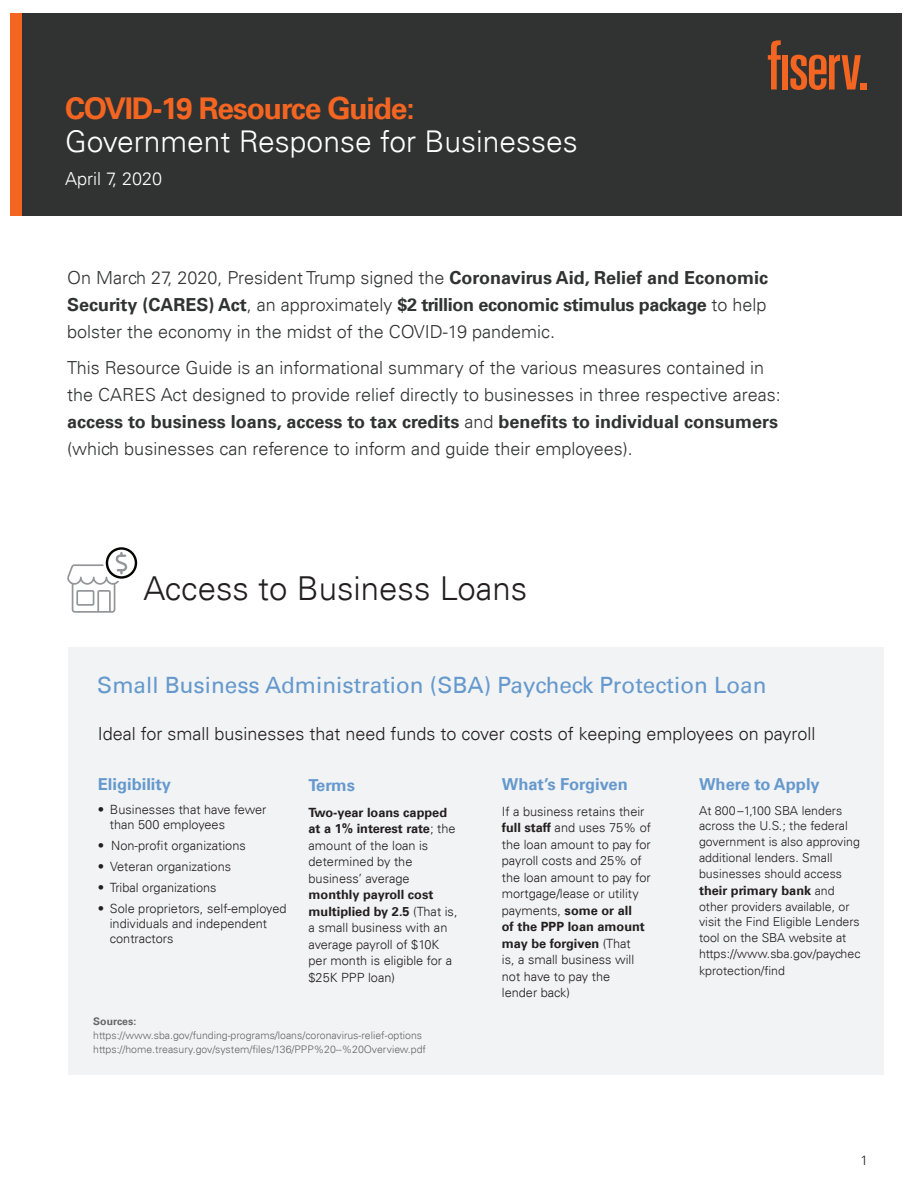
<style>
.page{position:relative;width:918px;height:1188px;background:#fff}
.page>*{position:absolute;margin:0;border:0;box-sizing:border-box;transform-origin:0 0}
.t1{font:300 33px "Univers For Fiserv 45";color:#231f20}
.t2{font:300 30px "Univers For Fiserv 45";color:#fff}
.t3{font:700 30px "Univers For Fiserv 65";letter-spacing:-.04em;color:#f36521}
.t4{font:22.5px "Univers For Fiserv 55";color:#6599cd}
.t5{font:300 18px/36px "Univers For Fiserv 45";color:#313232}
.t6{font:300 18px "Univers For Fiserv 45";color:#231f20}
.t7{font:700 18px "Univers For Fiserv 65";letter-spacing:-.02em;color:#313232}
.t8{font:700 18px "Univers For Fiserv 65";color:#313232}
.t9{font:300 18px "Univers For Fiserv 45";color:#fff}
.t10{font:700 16.5px "Univers For Fiserv 65";color:#6599cd}
.t11{font:300 13.5px "Univers For Fiserv 45";color:#231f20}
.t12{font:300 12.75px/16.5px "Univers For Fiserv 45";color:#231f20}
.t13{font:700 12.75px/16.5px "Univers For Fiserv 65";color:#231f20}
.t14{font:300 12.3px/15.9px "Univers For Fiserv 45";color:#231f20}
.t15{font:300 10.5px/14.2px "Univers For Fiserv 45";color:#666}
.t16{font:700 10.5px "Univers For Fiserv 65";color:#666}
.s1{font-family:"Univers For Fiserv 65";font-weight:700}
.s2{font-family:"Univers For Fiserv 45";font-weight:300}
.s3{font-family:"Univers For Fiserv 45";font-weight:300;font-size:12.3px}
</style>
<div class="page">
<div style="left:68px;top:647px;width:815px;height:427px;background:#f2f3f4"></div>
<div style="left:11px;top:13px;width:891px;height:203px;background:#313232"></div>
<div style="left:11px;top:13px;width:11px;height:203px;background:#f36521"></div>
<div style="left:860px;top:83px;width:7px;height:7px;background:#f36521"></div>
<svg style="left:768px;top:40px;width:13px;height:50px"></svg>
<div style="left:783px;top:55px;width:5px;height:35px;background:#f36521"></div>
<svg style="left:790px;top:55px;width:71px;height:35px"></svg>
<svg style="left:103px;top:545px;width:37px;height:36px"></svg>
<div style="left:106px;top:547px;width:31px;height:32px;border:2px solid #040503;border-radius:50%"></div>
<svg style="left:67px;top:553px;width:62px;height:60px"></svg>
<h2 class="t3" style="left:65px;top:91px;width:351px">COVID-19 Resource Guide:</h2>
<h2 class="t2" style="left:65px;top:123px;width:514px">Government Response for Businesses</h2>
<h3 class="t9" style="left:65px;top:167px;width:99px">April 7, 2020</h3>
<h3 class="t5" style="left:67px;top:260px;width:703px">On March 27, 2020, President Trump signed the <span class="s1">Coronavirus Aid, Relief and Economic</span></h3>
<h3 class="t7" style="left:67px;top:294px;width:701px">Security (CARES) Act<span class="s2">, an approximately</span> $2 trillion economic stimulus package <span class="s2">to help</span></h3>
<h3 class="t5" style="left:67px;top:314px;width:698px">bolster the economy in the midst of the COVID-19 pandemic.<br>This Resource Guide is an informational summary of the various measures contained in</h3>
<h3 class="t5" style="left:67px;top:377px;width:715px">the CARES Act designed to provide relief directly to businesses in three respective areas:</h3>
<h3 class="t8" style="left:67px;top:411px;width:713px">access to business loans, access to tax credits <span class="s2">and</span> benefits to individual consumers</h3>
<h3 class="t5" style="left:67px;top:431px;width:567px">(which businesses can reference to inform and guide their employees).</h3>
<h1 class="t1" style="left:143px;top:568px;width:385px">Access to Business Loans</h1>
<h3 class="t4" style="left:97px;top:672px;width:671px">Small Business Administration (SBA) Paycheck Protection Loan</h3>
<h3 class="t6" style="left:98px;top:723px;width:719px">Ideal for small businesses that need funds to cover costs of keeping employees on payroll</h3>
<p class="t10" style="left:98px;top:775px;width:75px">Eligibility</p>
<p class="t12" style="left:110px;top:802px;width:158px;line-height:15px;text-indent:-12px">• Businesses that have fewer than 500 employees</p>
<p class="t12" style="left:98px;top:838px;width:150px">• Non-profit organizations</p>
<p class="t12" style="left:98px;top:859px;width:135px">• Veteran organizations</p>
<p class="t12" style="left:98px;top:880px;width:120px">• Tribal organizations</p>
<p class="t12" style="left:110px;top:901px;width:178px;line-height:15px;text-indent:-12px">• Sole proprietors, self-employed individuals and independent contractors</p>
<p class="t10" style="left:309px;top:776px;width:48px">Terms</p>
<p class="t13" style="left:309px;top:804px;width:148px">Two-year loans capped at a 1% interest rate<span class="s2">; the</span></p>
<p class="t12" style="left:309px;top:837px;width:121px">amount of the loan is determined by the business’ average</p>
<p class="t13" style="left:309px;top:887px;width:150px">monthly payroll cost multiplied by 2.5 <span class="s2">(That is,</span></p>
<p class="t12" style="left:309px;top:919px;width:145px">a small business with an average payroll of $10K per month is eligible for a $25K PPP loan)</p>
<p class="t16" style="left:93px;top:1015px;width:44px">Sources:</p>
<p class="t15" style="left:93px;top:1028px;width:334px">https://www.sba.gov/funding-programs/loans/coronavirus-relief-options https://home.treasury.gov/system/files/136/PPP%20--%20Overview.pdf</p>
<p class="t10" style="left:502px;top:775px;width:128px">What’s Forgiven</p>
<p class="t12" style="left:502px;top:803px;width:151px">If a business retains their <span class="s1">full staff</span> and uses 75% of the loan amount to pay for payroll costs and 25% of the loan amount to pay for mortgage/lease or utility payments, <span class="s1">some or all</span></p>
<p class="t13" style="left:502px;top:919px;width:145px">of the PPP loan amount may be forgiven <span class="s2">(That</span></p>
<p class="t12" style="left:502px;top:952px;width:134px">is, a small business will not have to pay the lender back)</p>
<p class="t10" style="left:699px;top:774px;width:122px">Where to Apply</p>
<p class="t14" style="left:699px;top:802px;width:162px">At 800 –1,100 SBA lenders across the U.S.; the federal government is also approving additional lenders. Small businesses should access</p>
<p class="t13" style="left:699px;top:882px;width:137px">their primary bank <span class="s3">and</span></p>
<p class="t14" style="left:699px;top:898px;width:163px">other providers available, or visit the Find Eligible Lenders tool on the SBA website at https://www.sba.gov/paychec</p>
<p class="t14" style="left:699px;top:963px;width:87px">kprotection/find</p>
<p class="t11" style="left:861px;top:1152px;width:9px">1</p>
</div>
